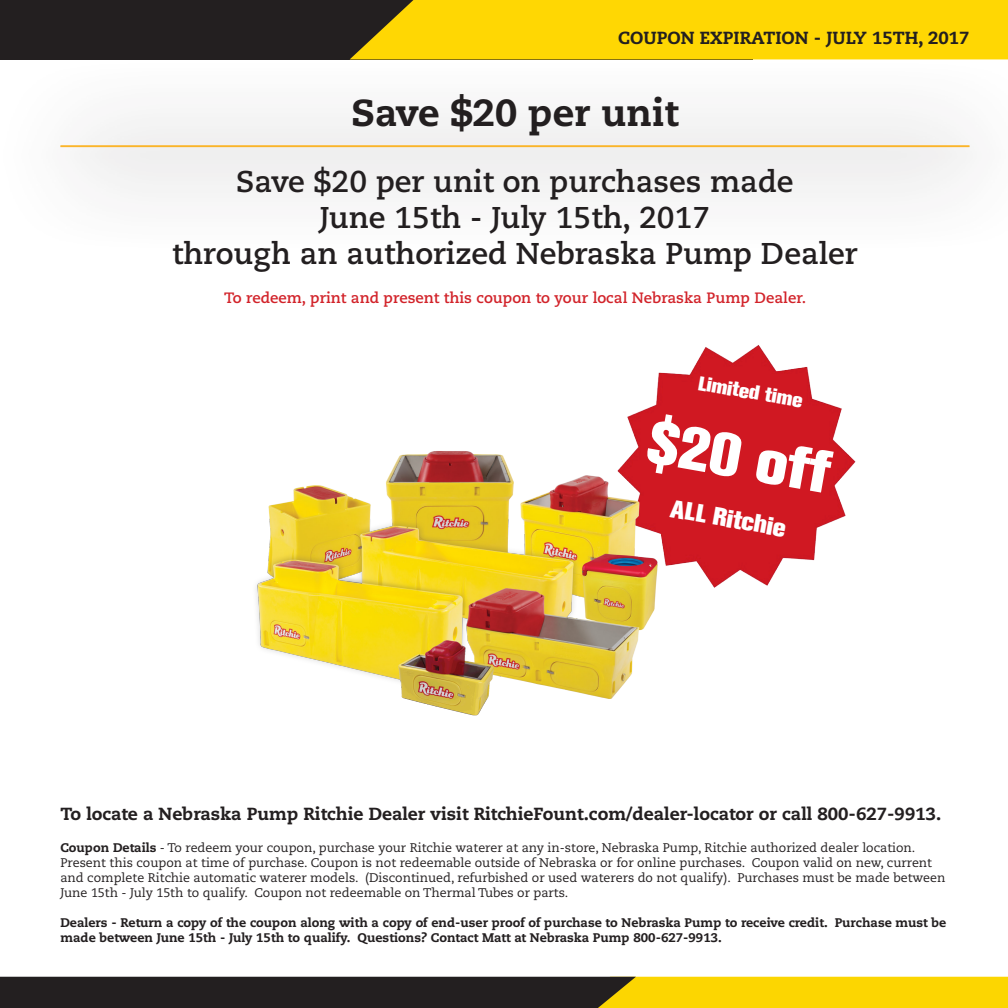
<style>
.page{position:relative;width:1008px;height:1008px;background:#fff}
.page>*{position:absolute;margin:0;border:0;box-sizing:border-box;transform-origin:0 0}
.t1{font:800 60px "Akzidenz Grotesk BE";color:#fff}
.Category_3{font:800 37.5px "Caecilia";color:#231f20}
.Category_3_Descripti{font:700 30px "Caecilia";color:#231f20}
.t2{font:800 25px "Akzidenz Grotesk BE";color:#fff}
.t3{font:800 20px "Akzidenz Grotesk BE";color:#fff}
.General_Infos{font:800 17.5px "Caecilia";color:#231f20}
.Category_3_Descripti-2{font:700 15px "Caecilia";color:#d2232a}
.General_Infos-2{font:12.5px/15px "Caecilia";color:#231f20}
.General_Infos-3{font:800 12.5px/15px "Caecilia";color:#231f20}
.s1{font-weight:800}
</style>
<div class="page">
<img style="left:627px;top:345px;width:229px;height:243px">
<div style="left:0;top:0;width:752px;height:59px;background:#231f20"></div>
<div style="left:351px;top:0;width:657px;height:58px;background:#ffd703"></div>
<svg style="left:0;top:976px;width:1008px;height:31px;background:#796819"></svg>
<div style="left:0;top:58px;width:1008px;height:194px;background:#f8f7f8"></div>
<hr style="left:60px;top:146px;width:909px;height:1px;background:#fcaf17">
<img style="left:256px;top:427px;width:431px;height:289px">
<p class="General_Infos" style="left:618px;top:27px;width:353px">COUPON EXPIRATION - JULY 15TH, 2017</p>
<p class="Category_3" style="left:351px;top:89px;width:328px">Save $20 per unit</p>
<p class="Category_3_Descripti" style="left:236px;top:163px;width:559px">Save $20 per unit on purchases made</p>
<p class="Category_3_Descripti" style="left:319px;top:200px;width:392px">June 15th - July 15th, 2017</p>
<p class="Category_3_Descripti" style="left:172px;top:236px;width:687px">through an authorized Nebraska Pump Dealer</p>
<p class="Category_3_Descripti-2" style="left:224px;top:289px;width:584px">To redeem, print and present this coupon to your local Nebraska Pump Dealer.</p>
<p class="t3" style="left:700px;top:371px;width:107px;rotate:10deg">Limited time</p>
<p class="t1" style="left:654px;top:406px;width:185px;rotate:10deg">$20 off</p>
<p class="t2" style="left:673px;top:494px;width:118px;rotate:10deg">ALL Ritchie</p>
<p class="General_Infos" style="left:60px;top:803px;width:882px">To locate a Nebraska Pump Ritchie Dealer visit RitchieFount.com/dealer-locator or call 800-627-9913.</p>
<p class="General_Infos-2" style="left:60px;top:840px;width:886px"><span class="s1">Coupon Details</span> - To redeem your coupon, purchase your Ritchie waterer at any in-store, Nebraska Pump, Ritchie authorized dealer location.<br>Present this coupon at time of purchase. Coupon is not redeemable outside of Nebraska or for online purchases. Coupon valid on new, current and complete Ritchie automatic waterer models. (Discontinued, refurbished or used waterers do not qualify). Purchases must be made between June 15th - July 15th to qualify. Coupon not redeemable on Thermal Tubes or parts.</p>
<p class="General_Infos-3" style="left:60px;top:915px;width:887px">Dealers - Return a copy of the coupon along with a copy of end-user proof of purchase to Nebraska Pump to receive credit. Purchase must be made between June 15th - July 15th to qualify. Questions? Contact Matt at Nebraska Pump 800-627-9913.</p>
</div>
